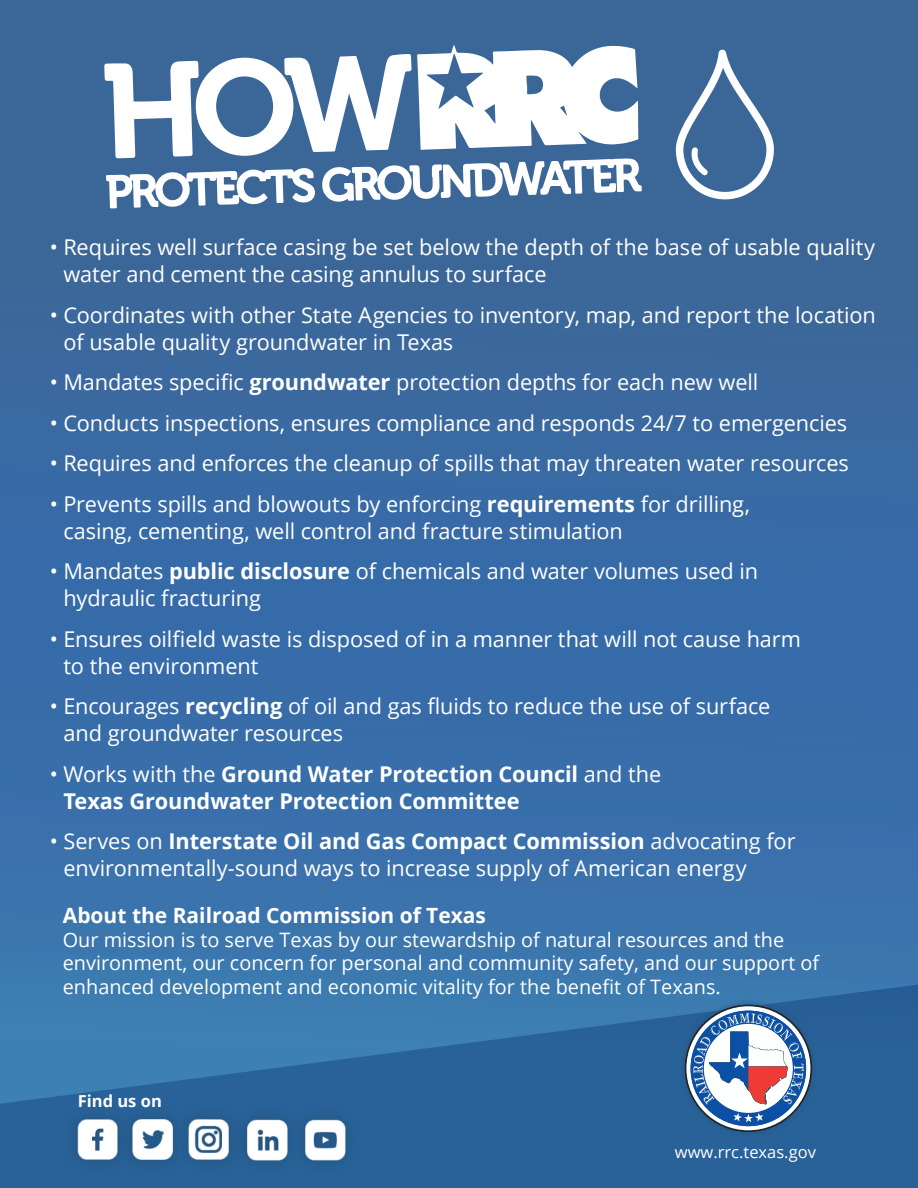
<style>
.page{position:relative;width:918px;height:1188px;background:#fff}
.page>*{position:absolute;margin:0;border:0;box-sizing:border-box;transform-origin:0 0}
.t1{font:21.75px/27px "Open Sans";letter-spacing:-.005em;color:#fff}
.t2{font:700 21.75px/27px "Open Sans";letter-spacing:-.005em;color:#fff}
.t3{font:700 21px "Open Sans";color:#fff}
.t4{font:19.8px/23.9px "Open Sans";color:#fff}
.t5{font:16.5px "Open Sans";color:#fff}
.t6{font:700 16.5px "Open Sans";color:#fff}
.s1{font-weight:700}
.s2{font-weight:400}
</style>
<div class="page">
<div style="left:0;top:0;width:918px;height:1188px;background:linear-gradient(to right,#396ca4,#396ba3)"></div>
<svg style="left:0;top:971px;width:918px;height:217px;background:#306da2"></svg>
<div style="left:679px;top:999px;width:139px;height:139px;background:#245179;opacity:.65"></div>
<svg style="left:685px;top:1005px;width:127px;height:127px"></svg>
<div style="left:63px;top:1105px;width:70px;height:69px;background:#276095"></div>
<img style="left:77px;top:1119px;width:41px;height:42px">
<div style="left:118px;top:1105px;width:69px;height:69px;background:#275f94"></div>
<img style="left:131px;top:1119px;width:42px;height:42px">
<div style="left:174px;top:1105px;width:70px;height:69px;background:#275f94"></div>
<img style="left:188px;top:1119px;width:42px;height:41px">
<div style="left:233px;top:1106px;width:68px;height:69px;background:#276094"></div>
<img style="left:246px;top:1119px;width:42px;height:42px">
<div style="left:290px;top:1106px;width:70px;height:69px;background:#276095"></div>
<img style="left:304px;top:1119px;width:42px;height:43px">
<svg style="left:672px;top:4px;width:106px;height:200px;background:#557ba5"></svg>
<svg style="left:104px;top:45px;width:538px;height:164px"></svg>
<p class="t1" style="left:63px;top:233px;width:813px;text-indent:-14px">• Requires well surface casing be set below the depth of the base of usable quality water and cement the casing annulus to surface</p>
<p class="t1" style="left:63px;top:301px;width:814px;text-indent:-14px">• Coordinates with other State Agencies to inventory, map, and report the location of usable quality groundwater in Texas</p>
<p class="t1" style="left:50px;top:368px;width:710px">• Mandates specific <span class="s1">groundwater</span> protection depths for each new well</p>
<p class="t1" style="left:50px;top:409px;width:799px">• Conducts inspections, ensures compliance and responds 24/7 to emergencies</p>
<p class="t1" style="left:50px;top:449px;width:801px">• Requires and enforces the cleanup of spills that may threaten water resources</p>
<p class="t1" style="left:63px;top:490px;width:688px;text-indent:-14px">• Prevents spills and blowouts by enforcing <span class="s1">requirements</span> for drilling, casing, cementing, well control and fracture stimulation</p>
<p class="t1" style="left:63px;top:557px;width:696px;text-indent:-14px">• Mandates <span class="s1">public disclosure</span> of chemicals and water volumes used in hydraulic fracturing</p>
<p class="t1" style="left:63px;top:625px;width:739px;text-indent:-14px">• Ensures oilfield waste is disposed of in a manner that will not cause harm to the environment</p>
<p class="t1" style="left:63px;top:692px;width:709px;text-indent:-14px">• Encourages <span class="s1">recycling</span> of oil and gas fluids to reduce the use of surface and groundwater resources</p>
<p class="t2" style="left:63px;top:760px;width:599px;text-indent:-14px"><span class="s2">• Works with the</span> Ground Water Protection Council <span class="s2">and the<br></span>Texas Groundwater Protection Committee</p>
<p class="t1" style="left:63px;top:827px;width:734px;text-indent:-14px">• Serves on <span class="s1">Interstate Oil and Gas Compact Commission</span> advocating for environmentally-sound ways to increase supply of American energy</p>
<p class="t3" style="left:63px;top:900px;width:425px">About the Railroad Commission of Texas</p>
<p class="t4" style="left:63px;top:927px;width:758px">Our mission is to serve Texas by our stewardship of natural resources and the environment, our concern for personal and community safety, and our support of enhanced development and economic vitality for the benefit of Texans.</p>
<p class="t6" style="left:78px;top:1089px;width:86px">Find us on</p>
<p class="t5" style="left:675px;top:1141px;width:143px">www.rrc.texas.gov</p>
</div>
